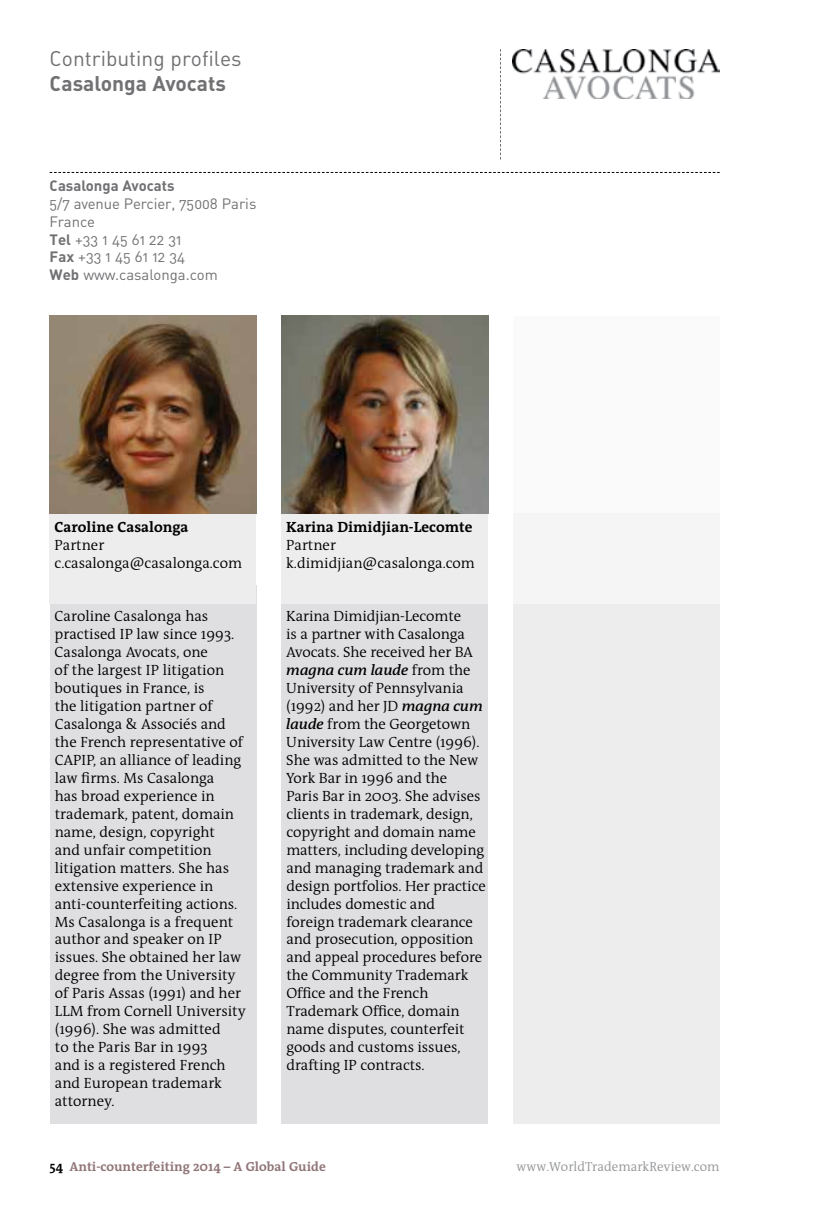
<style>
.page{position:relative;width:819px;height:1211px;background:#fff}
.page>*{position:absolute;margin:0;border:0;box-sizing:border-box;transform-origin:0 0}
.t1{font:21px "DIN Regular Alternate";color:#717073}
.t2{font:21px "DIN Bold Alternate";color:#717073}
.t3{font:300 14.88px/18px "The Antiqua B4";letter-spacing:-.005em;color:#000}
.t4{font:14.88px/18px "DIN Regular Alternate";color:#717073}
.t5{font:700 14.88px "The Antiqua B7";color:#000}
.t6{font:italic 600 14.88px "The Antiqua B6 i";letter-spacing:-.005em;color:#000}
.t7{font:14.88px "DIN Bold Alternate";color:#717073}
.t8{font:700 13.12px "The Antiqua B7";color:#907578}
.t9{font:300 13.12px "The Antiqua B4";color:#939598}
.s1{font-family:"DIN Bold Alternate"}
.s2{font-family:"The Antiqua B4";font-weight:300;font-style:normal}
.s3{font-family:"The Antiqua B6 i";font-weight:600;font-style:italic}
.s4{color:#000}
</style>
<div class="page">
<svg style="left:50px;top:172px;width:669px;height:1px"></svg>
<div style="left:50px;top:585px;width:206px;height:538px;background:#dfdee0"></div>
<div style="left:50px;top:513px;width:206px;height:90px;background:#ededee"></div>
<div style="left:281px;top:585px;width:207px;height:538px;background:#dfdee0"></div>
<div style="left:281px;top:513px;width:207px;height:90px;background:#ededee"></div>
<img style="left:50px;top:316px;width:206px;height:197px">
<img style="left:281px;top:316px;width:207px;height:197px">
<div style="left:513px;top:316px;width:206px;height:197px;background:#fafafa"></div>
<div style="left:513px;top:603px;width:206px;height:520px;background:#ededee"></div>
<div style="left:513px;top:513px;width:206px;height:90px;background:#f5f5f5"></div>
<svg style="left:500px;top:49px;width:1px;height:110px"></svg>
<svg style="left:542px;top:98px;width:150px;height:1px"></svg>
<img style="left:513px;top:50px;width:206px;height:48px">
<h1 class="t1" style="left:50px;top:46px;width:193px">Contributing profiles</h1>
<h1 class="t2" style="left:50px;top:70px;width:178px">Casalonga Avocats</h1>
<p class="t7" style="left:50px;top:175px;width:126px">Casalonga Avocats</p>
<p class="t4" style="left:50px;top:194px;width:208px">5/7 avenue Percier, 75008 Paris<br>France<br><span class="s1">Tel</span> +33 1 45 61 22 31<br><span class="s1">Fax</span> +33 1 45 61 12 34<br><span class="s1">Web</span> www.casalonga.com</p>
<p class="t5" style="left:55px;top:518px;width:135px">Caroline Casalonga</p>
<p class="t3" style="left:55px;top:536px;width:189px">Partner c.casalonga@casalonga.com</p>
<p class="t3" style="left:55px;top:608px;width:193px">Caroline Casalonga has practised IP law since 1993.<br>Casalonga Avocats, one<br>of the largest IP litigation boutiques in France, is<br>the litigation partner of<br>Casalonga &amp; Associés and the French representative of<br>CAPIP, an alliance of leading law firms. Ms Casalonga<br>has broad experience in trademark, patent, domain name, design, copyright<br>and unfair competition litigation matters. She has extensive experience in anti-counterfeiting actions.<br>Ms Casalonga is a frequent author and speaker on IP issues. She obtained her law degree from the University of Paris Assas (1991) and her<br>LLM from Cornell University (1996). She was admitted<br>to the Paris Bar in 1993<br>and is a registered French and European trademark attorney.</p>
<p class="t5" style="left:286px;top:518px;width:188px">Karina Dimidjian-Lecomte</p>
<p class="t3" style="left:286px;top:536px;width:190px">Partner k.dimidjian@casalonga.com</p>
<p class="t3" style="left:286px;top:608px;width:188px">Karina Dimidjian-Lecomte is a partner with Casalonga<br>Avocats. She received her BA</p>
<p class="t6" style="left:286px;top:662px;width:186px">magna cum laude <span class="s2">from the</span></p>
<p class="t3" style="left:286px;top:679px;width:201px">University of Pennsylvania (1992) and her JD <span class="s3">magna cum laude</span> from the Georgetown<br>University Law Centre (1996).<br>She was admitted to the New<br>York Bar in 1996 and the<br>Paris Bar in 2003. She advises clients in trademark, design, copyright and domain name matters, including developing and managing trademark and design portfolios. Her practice includes domestic and foreign trademark clearance and prosecution, opposition and appeal procedures before the Community Trademark<br>Office and the French<br>Trademark Office, domain name disputes, counterfeit goods and customs issues, drafting IP contracts.</p>
<p class="t8" style="left:50px;top:1159px;width:278px"><span class="s4">54</span> Anti-counterfeiting 2014 – A Global Guide</p>
<p class="t9" style="left:516px;top:1159px;width:204px">www.WorldTrademarkReview.com</p>
</div>
